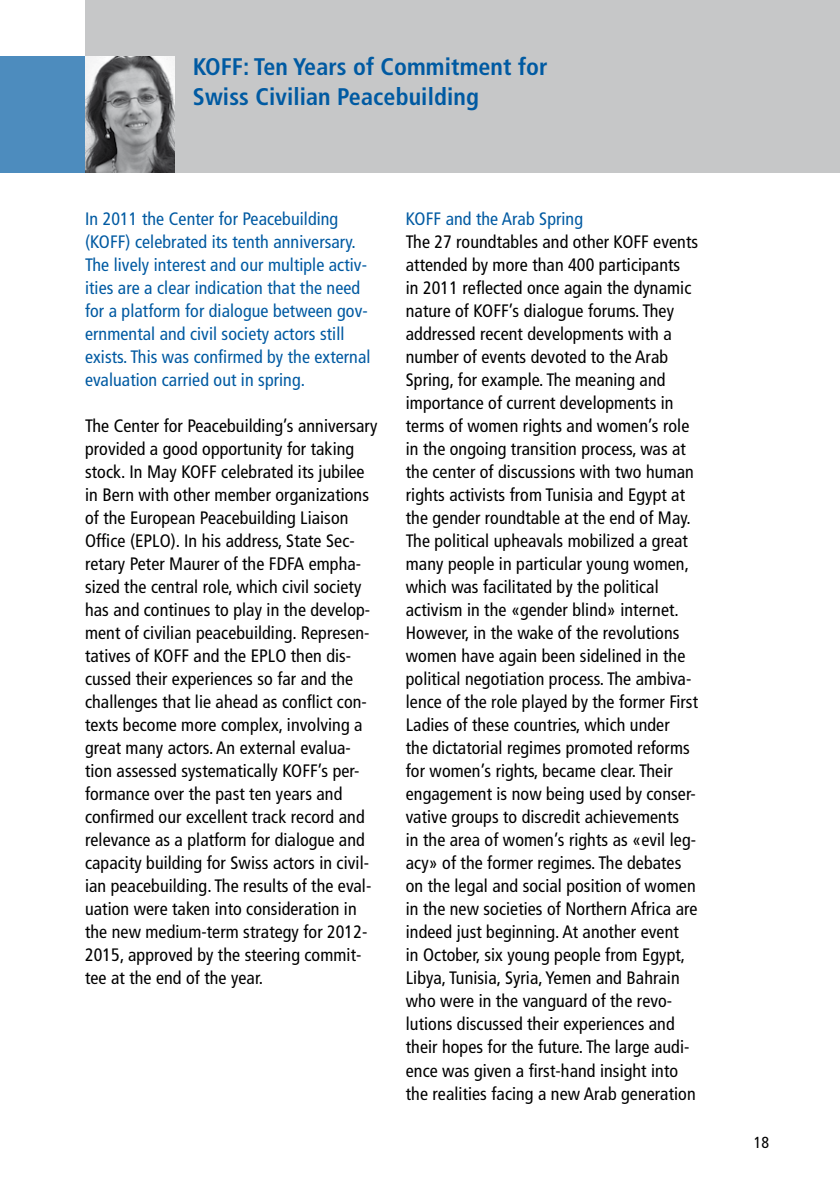
<style>
.page{position:relative;width:840px;height:1191px;background:#fff}
.page>*{position:absolute;margin:0;border:0;box-sizing:border-box;transform-origin:0 0}
.t1{font:700 condensed 24px/30px "Frutiger";letter-spacing:.005em;color:#005aa2}
.t2{font:condensed 18px/23px "Frutiger";letter-spacing:.005em;color:#000}
.t3{font:condensed 18px/23px "Frutiger";letter-spacing:.005em;color:#005aa2}
.t4{font:condensed 16px "Frutiger";color:#000}
</style>
<div class="page">
<div style="left:0;top:57px;width:174px;height:116px;background:#4d8cbe"></div>
<div style="left:85px;top:0;width:754px;height:173px;background:#c6c7c8"></div>
<img style="left:85px;top:57px;width:89px;height:116px">
<h1 class="t1" style="left:193px;top:51px;width:356px">KOFF: Ten Years of Commitment for<br>Swiss Civilian Peacebuilding</h1>
<p class="t3" style="left:85px;top:207px;width:287px">In 2011 the Center for Peacebuilding (KOFF) celebrated its tenth anniversary.<br>The lively interest and our multiple activ&shy;ities are a clear indication that the need for a platform for dialogue between gov&shy;ernmental and civil society actors still exists. This was confirmed by the external evaluation carried out in spring.</p>
<p class="t2" style="left:85px;top:414px;width:293px">The Center for Peacebuilding’s anniversary provided a good opportunity for taking stock. In May KOFF celebrated its jubilee in Bern with other member organizations of the European Peacebuilding Liaison Office (EPLO). In his address, State Sec&shy;retary Peter Maurer of the FDFA empha&shy;sized the central role, which civil society has and continues to play in the develop&shy;ment of civilian peacebuilding. Represen&shy;tatives of KOFF and the EPLO then dis&shy;cussed their experiences so far and the challenges that lie ahead as conflict con&shy;texts become more complex, involving a great many actors. An external evalua&shy;tion assessed systematically KOFF’s per&shy;formance over the past ten years and confirmed our excellent track record and relevance as a platform for dialogue and capacity building for Swiss actors in civil&shy;ian peacebuilding. The results of the eval&shy;uation were taken into consideration in the new medium-term strategy for 2012- 2015, approved by the steering commit&shy;tee at the end of the year.</p>
<p class="t3" style="left:405px;top:207px;width:179px">KOFF and the Arab Spring</p>
<p class="t2" style="left:405px;top:230px;width:293px">The 27 roundtables and other KOFF events attended by more than 400 participants<br>in 2011 reflected once again the dynamic nature of KOFF’s dialogue forums. They addressed recent developments with a number of events devoted to the Arab Spring, for example. The meaning and importance of current developments in terms of women rights and women’s role in the ongoing transition process, was at the center of discussions with two human rights activists from Tunisia and Egypt at the gender roundtable at the end of May.<br>The political upheavals mobilized a great many people in particular young women, which was facilitated by the political activism in the «gender blind» internet.<br>However, in the wake of the revolutions women have again been sidelined in the political negotiation process. The ambiva&shy;lence of the role played by the former First Ladies of these countries, which under<br>the dictatorial regimes promoted reforms for women’s rights, became clear. Their engagement is now being used by conser&shy;vative groups to discredit achievements<br>in the area of women’s rights as «evil leg&shy;acy» of the former regimes. The debates on the legal and social position of women in the new societies of Northern Africa are indeed just beginning. At another event<br>in October, six young people from Egypt, Libya, Tunisia, Syria, Yemen and Bahrain who were in the vanguard of the revo&shy;lutions discussed their experiences and their hopes for the future. The large audi&shy;ence was given a first-hand insight into the realities facing a new Arab generation</p>
<p class="t4" style="left:753px;top:1133px;width:17px">18</p>
</div>
